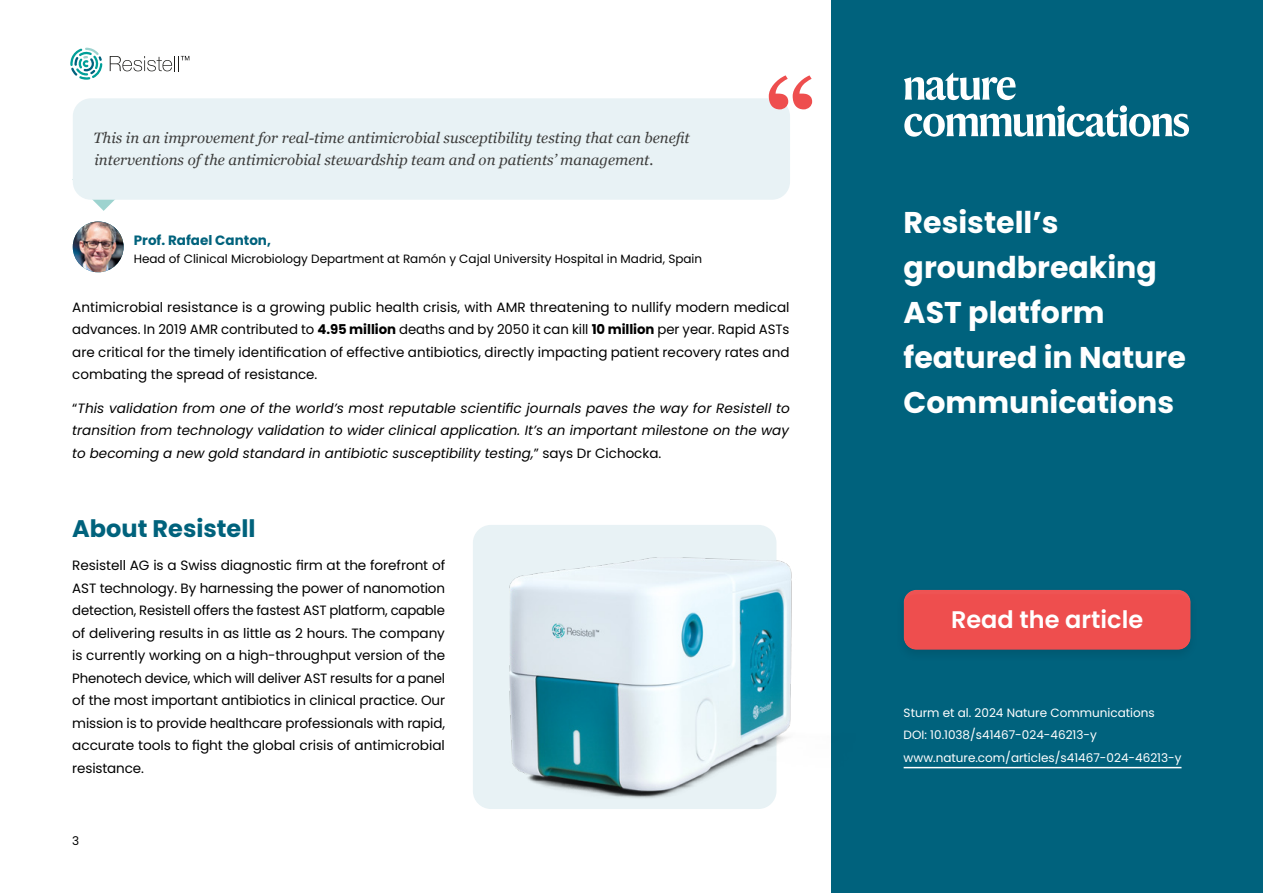
<style>
.page{position:relative;width:1263px;height:893px;background:#fff}
.page>*{position:absolute;margin:0;border:0;box-sizing:border-box;transform-origin:0 0}
.t1{font:700 30px/45px "Poppins";color:#fff}
.t2{font:600 24px "Poppins";color:#fff}
.t3{font:700 24px "Poppins";color:#00627c}
.t4{font:italic 15px/22.5px "Georgia";color:#3c3c3b}
.t5{font:13.5px/22.5px "Poppins";letter-spacing:-.005em;color:#000;text-align:justify}
.t6{font:italic 13.5px/22.5px "Poppins";color:#000;text-align:justify}
.t7{font:700 13.5px "Poppins";color:#00627c}
.t8{font:12px/22.5px "Poppins";color:#fff}
.t9{font:12px "Poppins";color:#000}
.s1{font-weight:700}
.s2{font-style:normal}
</style>
<div class="page">
<svg style="left:70px;top:48px;width:32px;height:32px"></svg>
<svg style="left:110px;top:56px;width:79px;height:15px"></svg>
<div style="left:831px;top:0;width:432px;height:893px;background:#00627d"></div>
<hr style="left:904px;top:767px;width:277px;height:1px;background:#fff">
<div style="left:889px;top:578px;width:315px;height:79px;background:#fff;opacity:.1"></div>
<svg style="left:904px;top:72px;width:285px;height:65px"></svg>
<svg style="left:72px;top:179px;width:43px;height:32px"></svg>
<div style="left:73px;top:98px;width:717px;height:102px;background:#e8f2f5;border-radius:18px"></div>
<svg style="left:769px;top:75px;width:43px;height:34px"></svg>
<img style="left:73px;top:221px;width:51px;height:51px;border-radius:25px">
<div style="left:473px;top:525px;width:303px;height:284px;background:#e8f2f5;border-radius:18px"></div>
<img style="left:509px;top:558px;width:283px;height:243px">
<p class="t4" style="left:94px;top:126px;width:598px">This in an improvement for real-time antimicrobial susceptibility testing that can benefit interventions of the antimicrobial stewardship team and on patients’ management.</p>
<p class="t7" style="left:134px;top:232px;width:139px">Prof. Rafael Canton,</p>
<p class="t9" style="left:134px;top:252px;width:570px">Head of Clinical Microbiology Department at Ramón y Cajal University Hospital in Madrid, Spain</p>
<p class="t5" style="left:72px;top:296px;width:719px">Antimicrobial resistance is a growing public health crisis, with AMR threatening to nullify modern medical advances. In 2019 AMR contributed to <span class="s1">4.95 million</span> deaths and by 2050 it can kill <span class="s1">10 million</span> per year. Rapid ASTs are critical for the timely identification of effective antibiotics, directly impacting patient recovery rates and combating the spread of resistance.</p>
<p class="t6" style="left:72px;top:397px;width:719px"><span class="s2">“</span>This validation from one of the world’s most reputable scientific journals paves the way for Resistell to transition from technology validation to wider clinical application. It’s an important milestone on the way to becoming a new gold standard in antibiotic susceptibility testing,<span class="s2">” says Dr Cichocka.</span></p>
<h2 class="t3" style="left:72px;top:514px;width:185px">About Resistell</h2>
<p class="t5" style="left:72px;top:554px;width:374px">Resistell AG is a Swiss diagnostic firm at the forefront of AST technology. By harnessing the power of nanomotion detection, Resistell offers the fastest AST platform, capable of delivering results in as little as 2 hours. The company is currently working on a high-throughput version of the Phenotech device, which will deliver AST results for a panel of the most important antibiotics in clinical practice. Our mission is to provide healthcare professionals with rapid, accurate tools to fight the global crisis of antimicrobial resistance.</p>
<p class="t9" style="left:72px;top:834px;width:9px">3</p>
<h1 class="t1" style="left:904px;top:200px;width:284px">Resistell’s groundbreaking<br>AST platform featured in Nature<br>Communications</h1>
<h2 class="t2" style="left:951px;top:605px;width:194px">Read the article</h2>
<p class="t8" style="left:904px;top:701px;width:279px">Sturm et al. 2024 Nature Communications<br>DOI: 10.1038/s41467-024-46213-y www.nature.com/articles/s41467-024-46213-y</p>
</div>
